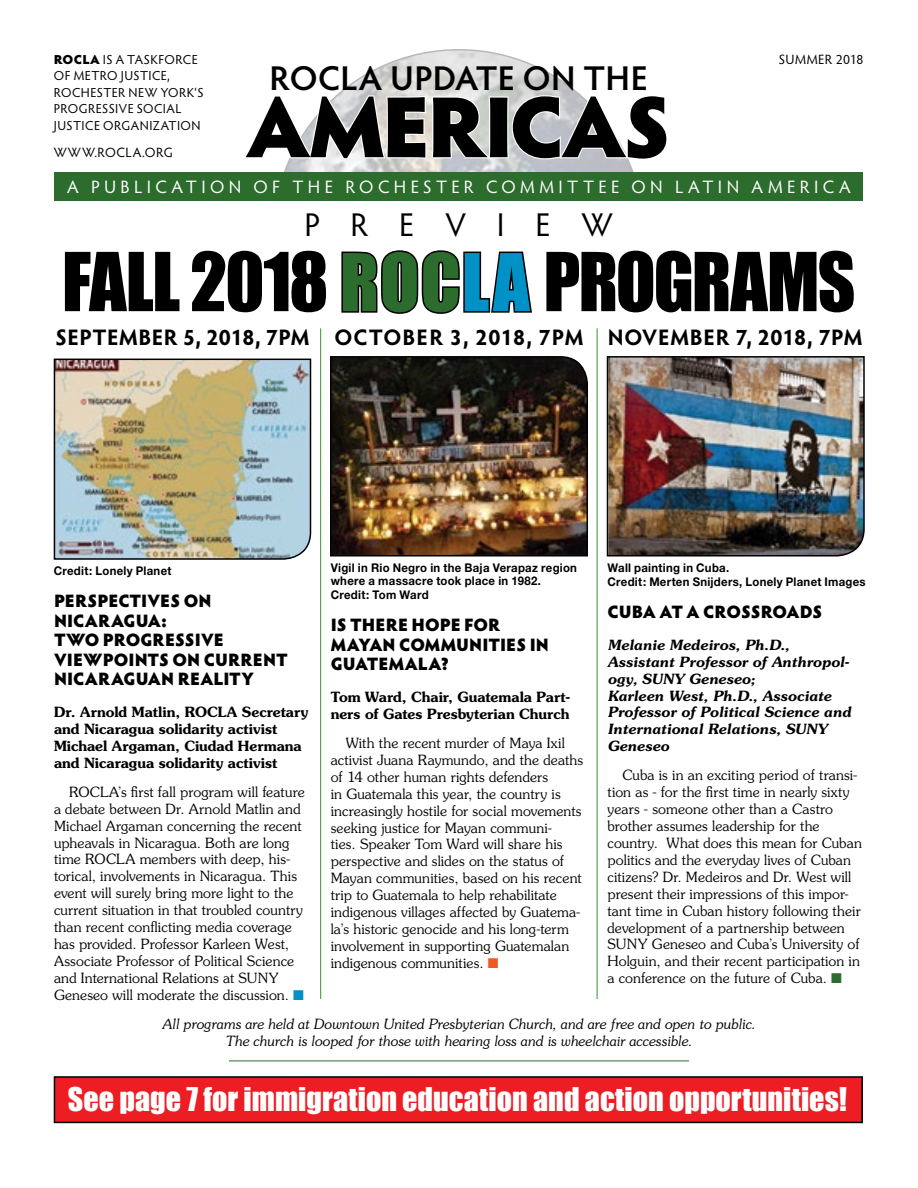
<style>
.page{position:relative;width:918px;height:1188px;background:#fff}
.page>*{position:absolute;margin:0;border:0;box-sizing:border-box;transform-origin:0 0}
.t1{font:900 87px "Hypatia Sans Pro";letter-spacing:-.045em;color:#000}
.t2{font:75px "Impact";letter-spacing:-.025em;color:#000}
.t3{font:600 34.5px "Hypatia Sans Pro";letter-spacing:.01em;color:#000}
.t4{font:33px "Hypatia Sans Pro";letter-spacing:.955em;color:#000}
.t5{font:30px "Impact";color:#fff}
.t6{font:700 22.5px "Hypatia Sans Pro";letter-spacing:.03em;color:#000}
.t7{font:900 18px/19.5px "Hypatia Sans Pro";letter-spacing:.005em;color:#000}
.t8{font:18px "Hypatia Sans Pro";letter-spacing:.24em;color:#fff}
.t9{font:300 14.1px/17px "Souvenir";letter-spacing:.005em;color:#000}
.t10{font:600 14.1px/17px "Souvenir";color:#000}
.t11{font:italic 600 14.1px/17px "Souvenir";letter-spacing:-.01em;color:#000}
.t12{font:italic 300 14.1px/17px "Souvenir";letter-spacing:-.025em;color:#000;text-align:center}
.t13{font:13.5px "Hypatia Sans Pro";letter-spacing:.035em;color:#000}
.t14{font:13.05px/16.5px "Hypatia Sans Pro";letter-spacing:.035em;color:#000}
.t15{font:700 12px/13.5px "Helvetica Neue";letter-spacing:.025em;color:#000;scale:.95 1}
.s1{font-weight:900}
.s2{font-size:73.5px;color:#2c6c2d}
.s3{font-size:73.5px;color:#0092c7}
.s4{color:#0092c7}
.s5{color:#2c6c2d}
.s6{color:#f15822}
</style>
<div class="page">
<img style="left:274px;top:50px;width:370px;height:370px;border-radius:185px">
<svg style="left:288px;top:94px;width:341px;height:67px"></svg>
<div style="left:251px;top:192px;width:425px;height:258px;background:#fff"></div>
<div style="left:54px;top:173px;width:809px;height:28px;background:#2c6c2d"></div>
<img style="left:330px;top:356px;width:258px;height:201px">
<img style="left:606px;top:356px;width:259px;height:201px">
<img style="left:53px;top:358px;width:259px;height:202px">
<svg style="left:341px;top:250px;width:191px;height:64px"></svg>
<div style="left:54px;top:1077px;width:808px;height:45px;background:#ed1d24"></div>
<div style="left:54px;top:1076px;width:809px;height:47px;border:2px solid #000"></div>
<hr style="left:229px;top:1061px;width:460px;height:1px;background:#2c6c2d">
<hr style="left:597px;top:328px;width:1px;height:671px;background:#509e47">
<hr style="left:320px;top:328px;width:1px;height:671px;background:#509e47">
<p class="t14" style="left:54px;top:50px;width:151px"><span class="s1">ROCLA</span> IS A TASKFORCE<br>OF METRO JUSTICE,<br>ROCHESTER NEW YORK’S<br>PROGRESSIVE SOCIAL<br>JUSTICE ORGANIZATION</p>
<p class="t13" style="left:54px;top:143px;width:120px">WWW.ROCLA.ORG</p>
<h3 class="t3" style="left:270px;top:54px;width:380px">ROCLA UPDATE ON THE</h3>
<h1 class="t1" style="left:246px;top:63px;width:428px">AMERICAS</h1>
<p class="t13" style="left:779px;top:50px;width:86px">SUMMER 2018</p>
<p class="t8" style="left:67px;top:175px;width:785px">A PUBLICATION OF THE ROCHESTER COMMITTEE ON LATIN AMERICA</p>
<h3 class="t4" style="left:304px;top:203px;width:310px">PREVIEW</h3>
<h2 class="t2" style="left:62px;top:235px;width:795px">FALL 2018 <span class="s2">ROC</span><span class="s3">LA</span> PROGRAMS</h2>
<h3 class="t6" style="left:56px;top:321px;width:808px">SEPTEMBER 5, 2018, 7PM OCTOBER 3, 2018, 7PM NOVEMBER 7, 2018, 7PM</h3>
<p class="t15" style="left:54px;top:564px;width:125px">Credit: Lonely Planet</p>
<p class="t15" style="left:331px;top:560px;width:261px">Vigil in Rio Negro in the Baja Verapaz region where a massacre took place in 1982.<br>Credit: Tom Ward</p>
<p class="t15" style="left:607px;top:561px;width:273px">Wall painting in Cuba.<br>Credit: Merten Snijders, Lonely Planet Images</p>
<p class="t7" style="left:54px;top:590px;width:235px">PERSPECTIVES ON<br>NICARAGUA:<br>TWO PROGRESSIVE<br>VIEWPOINTS ON CURRENT<br>NICARAGUAN REALITY</p>
<p class="t10" style="left:54px;top:704px;width:256px">Dr. Arnold Matlin, ROCLA Secretary and Nicaragua solidarity activist Michael Argaman, Ciudad Hermana and Nicaragua solidarity activist</p>
<p class="t9" style="left:54px;top:783px;width:252px;text-indent:15px">ROCLA’s first fall program will feature a debate between Dr. Arnold Matlin and Michael Argaman concerning the recent upheavals in Nicaragua. Both are long time ROCLA members with deep, his&shy;torical, involvements in Nicaragua. This event will surely bring more light to the current situation in that troubled country than recent conflicting media coverage has provided. Professor Karleen West, Associate Professor of Political Science and International Relations at SUNY Geneseo will moderate the discussion. <span class="s4">■</span></p>
<p class="t7" style="left:608px;top:601px;width:216px">CUBA AT A CROSSROADS</p>
<p class="t11" style="left:608px;top:636px;width:245px">Melanie Medeiros, Ph.D.,<br>Assistant Professor of Anthropol&shy;ogy, SUNY Geneseo;<br>Karleen West, Ph.D., Associate<br>Professor of Political Science and<br>International Relations, SUNY<br>Geneseo</p>
<p class="t9" style="left:608px;top:766px;width:256px;text-indent:15px">Cuba is in an exciting period of transi&shy;tion as - for the first time in nearly sixty years - someone other than a Castro brother assumes leadership for the country. What does this mean for Cuban politics and the everyday lives of Cuban citizens? Dr. Medeiros and Dr. West will present their impressions of this impor&shy;tant time in Cuban history following their development of a partnership between SUNY Geneseo and Cuba’s University of Holguin, and their recent participation in a conference on the future of Cuba. <span class="s5">■</span></p>
<p class="t7" style="left:331px;top:614px;width:220px">IS THERE HOPE FOR<br>MAYAN COMMUNITIES IN<br>GUATEMALA?</p>
<p class="t10" style="left:331px;top:689px;width:241px">Tom Ward, Chair, Guatemala Part&shy;ners of Gates Presbyterian Church</p>
<p class="t9" style="left:331px;top:734px;width:254px;text-indent:15px">With the recent murder of Maya Ixil activist Juana Raymundo, and the deaths of 14 other human rights defenders<br>in Guatemala this year, the country is increasingly hostile for social movements seeking justice for Mayan communi-<br>ties. Speaker Tom Ward will share his perspective and slides on the status of Mayan communities, based on his recent trip to Guatemala to help rehabilitate indigenous villages affected by Guatema&shy;la’s historic genocide and his long-term involvement in supporting Guatemalan indigenous communities. <span class="s6">■</span></p>
<p class="t12" style="left:162px;top:1015px;width:595px">All programs are held at Downtown United Presbyterian Church, and are free and open to public.<br>The church is looped for those with hearing loss and is wheelchair accessible.</p>
<h3 class="t5" style="left:68px;top:1081px;width:780px">See page 7 for immigration education and action opportunities!</h3>
</div>
